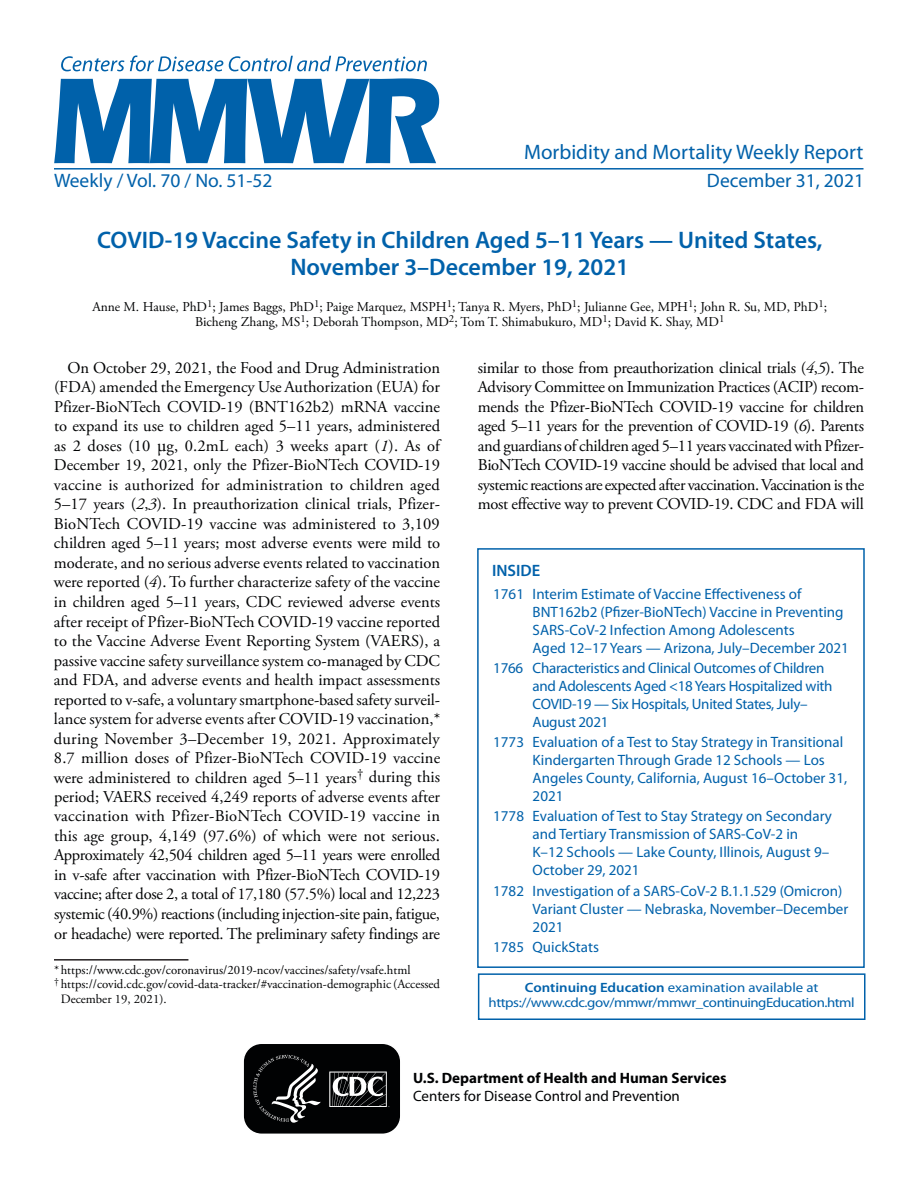
<style>
.page{position:relative;width:918px;height:1188px;background:#fff}
.page>*{position:absolute;margin:0;border:0;box-sizing:border-box;transform-origin:0 0}
.Report_Title{font:600 24px/27px "Myriad Pro";color:#0061aa;text-align:center}
.t1{font:21px "Myriad Pro";color:#0061aa}
.cover_date_vol{font:19.5px "Myriad Pro";color:#0061aa}
.Paragraph{font:16.5px/19.5px "Adobe Garamond Pro";letter-spacing:-.02em;color:#010203;text-align:justify}
.inside{font:600 16.5px "Myriad Pro";color:#0061aa}
.t2{font:15px/18px "Myriad Pro";color:#0061aa}
.t3{font:15px/18px "Myriad Pro";letter-spacing:-.02em;color:#0061aa}
.t4{font:700 15px/18px "Myriad Pro";color:#010203}
.Author_Names{font:13.5px/15px "Adobe Garamond Pro";color:#010203;text-align:center}
.CE_box_-_normal_9pt{font:13.5px/15px "Myriad Pro";letter-spacing:-.03em;color:#0061aa;text-align:center;scale:1.1 1}
.footnote_no_rule_tex{font:12.75px/14.2px "Adobe Garamond Pro";color:#010203}
.Footnote{font:12.75px "Adobe Garamond Pro";color:#010203}
.s1{font-size:18px}
.s2{font-style:italic}
.s3{font-weight:600}
.s4{font-weight:400}
</style>
<div class="page">
<hr style="left:54px;top:168px;width:810px;height:2px;background:#0061aa">
<svg style="left:54px;top:78px;width:385px;height:85px"></svg>
<svg style="left:61px;top:56px;width:366px;height:15px"></svg>
<div style="left:477px;top:548px;width:388px;height:420px;border:2px solid #0061aa"></div>
<div style="left:478px;top:973px;width:388px;height:47px;border:2px solid #0061aa"></div>
<svg style="left:243px;top:1045px;width:157px;height:89px;background:#222324"></svg>
<hr style="left:54px;top:959px;width:134px;height:2px;background:#231f20">
<p class="t1" style="left:524px;top:139px;width:341px">Morbidity and Mortality Weekly Report</p>
<p class="cover_date_vol" style="left:54px;top:170px;width:220px">Weekly / Vol. 70 / No. 51-52</p>
<p class="cover_date_vol" style="left:707px;top:170px;width:159px">December 31, 2021</p>
<h1 class="Report_Title" style="left:97px;top:226px;width:727px">COVID-19 Vaccine Safety in Children Aged 5–11 Years — United States,<br>November 3–December 19, 2021</h1>
<p class="Author_Names" style="left:92px;top:300px;width:736px">Anne M. Hause, PhD<sup>1</sup>; James Baggs, PhD<sup>1</sup>; Paige Marquez, MSPH<sup>1</sup>; Tanya R. Myers, PhD<sup>1</sup>; Julianne Gee, MPH<sup>1</sup>; John R. Su, MD, PhD<sup>1</sup>;<br>Bicheng Zhang, MS<sup>1</sup>; Deborah Thompson, MD<sup>2</sup>; Tom T. Shimabukuro, MD<sup>1</sup>; David K. Shay, MD<sup>1</sup></p>
<p class="Paragraph" style="left:54px;top:359px;width:388px;text-indent:14px">On October 29, 2021, the Food and Drug Administration (FDA) amended the Emergency Use Authorization (EUA) for Pfizer-BioNTech COVID-19 (BNT162b2) mRNA vaccine to expand its use to children aged 5–11 years, administered as 2 doses (10 <span class="s1">μ</span>g, 0.2mL each) 3 weeks apart (<span class="s2">1</span>). As of December 19, 2021, only the Pfizer-BioNTech COVID-19 vaccine is authorized for administration to children aged 5–17 years (<span class="s2">2</span>,<span class="s2">3</span>). In preauthorization clinical trials, Pfizer-BioNTech COVID-19 vaccine was administered to 3,109 children aged 5–11 years; most adverse events were mild to moderate, and no serious adverse events related to vaccination were reported (<span class="s2">4</span>). To further characterize safety of the vaccine in children aged 5–11 years, CDC reviewed adverse events after receipt of Pfizer-BioNTech COVID-19 vaccine reported to the Vaccine Adverse Event Reporting System (VAERS), a passive vaccine safety surveillance system co-managed by CDC and FDA, and adverse events and health impact assessments reported to v-safe, a voluntary smartphone-based safety surveil&shy;lance system for adverse events after COVID-19 vaccination,* during November 3–December 19, 2021. Approximately 8.7 million doses of Pfizer-BioNTech COVID-19 vaccine were administered to children aged 5–11 years<sup>†</sup> during this period; VAERS received 4,249 reports of adverse events after vaccination with Pfizer-BioNTech COVID-19 vaccine in this age group, 4,149 (97.6%) of which were not serious.<br>Approximately 42,504 children aged 5–11 years were enrolled in v-safe after vaccination with Pfizer-BioNTech COVID-19 vaccine; after dose 2, a total of 17,180 (57.5%) local and 12,223 systemic (40.9%) reactions (including injection-site pain, fatigue, or headache) were reported. The preliminary safety findings are</p>
<p class="Footnote" style="left:54px;top:963px;width:358px">* https://www.cdc.gov/coronavirus/2019-ncov/vaccines/safety/vsafe.html</p>
<p class="footnote_no_rule_tex" style="left:61px;top:978px;width:381px;text-indent:-7px"><sup>†</sup> https://covid.cdc.gov/covid-data-tracker/#vaccination-demographic (Accessed<br>December 19, 2021).</p>
<p class="Paragraph" style="left:478px;top:359px;width:388px">similar to those from preauthorization clinical trials (<span class="s2">4</span>,<span class="s2">5</span>). The Advisory Committee on Immunization Practices (ACIP) recom&shy;mends the Pfizer-BioNTech COVID-19 vaccine for children aged 5–11 years for the prevention of COVID-19 (<span class="s2">6</span>). Parents and guardians of children aged 5–11 years vaccinated with Pfizer-BioNTech COVID-19 vaccine should be advised that local and systemic reactions are expected after vaccination. Vaccination is the most effective way to prevent COVID-19. CDC and FDA will</p>
<h1 class="inside" style="left:492px;top:561px;width:50px">INSIDE</h1>
<p class="t2" style="left:533px;top:585px;width:318px;text-indent:-39px">1761 Interim Estimate of Vaccine Effectiveness of BNT162b2 (Pfizer-BioNTech) Vaccine in Preventing SARS-CoV-2 Infection Among Adolescents<br>Aged 12–17 Years — Arizona, July–December 2021</p>
<p class="t3" style="left:533px;top:659px;width:301px;text-indent:-39px">1766 Characteristics and Clinical Outcomes of Children and Adolescents Aged &lt;18 Years Hospitalized with COVID-19 — Six Hospitals, United States, July– August 2021</p>
<p class="t2" style="left:533px;top:734px;width:316px;text-indent:-39px">1773 Evaluation of a Test to Stay Strategy in Transitional Kindergarten Through Grade 12 Schools — Los Angeles County, California, August 16–October 31, 2021</p>
<p class="t2" style="left:533px;top:808px;width:301px;text-indent:-39px">1778 Evaluation of Test to Stay Strategy on Secondary and Tertiary Transmission of SARS-CoV-2 in K–12 Schools — Lake County, Illinois, August 9– October 29, 2021</p>
<p class="t2" style="left:533px;top:882px;width:317px;text-indent:-39px">1782 Investigation of a SARS-CoV-2 B.1.1.529 (Omicron)<br>Variant Cluster — Nebraska, November–December<br>2021</p>
<p class="t2" style="left:493px;top:938px;width:107px">1785 QuickStats</p>
<p class="CE_box_-_normal_9pt" style="left:489px;top:980px;width:334px"><span class="s3">Continuing Education</span> examination available at https://www.cdc.gov/mmwr/mmwr_continuingEducation.html</p>
<p class="t4" style="left:413px;top:1069px;width:315px">U.S. Department of Health and Human Services<br><span class="s4">Centers for Disease Control and Prevention</span></p>
</div>
